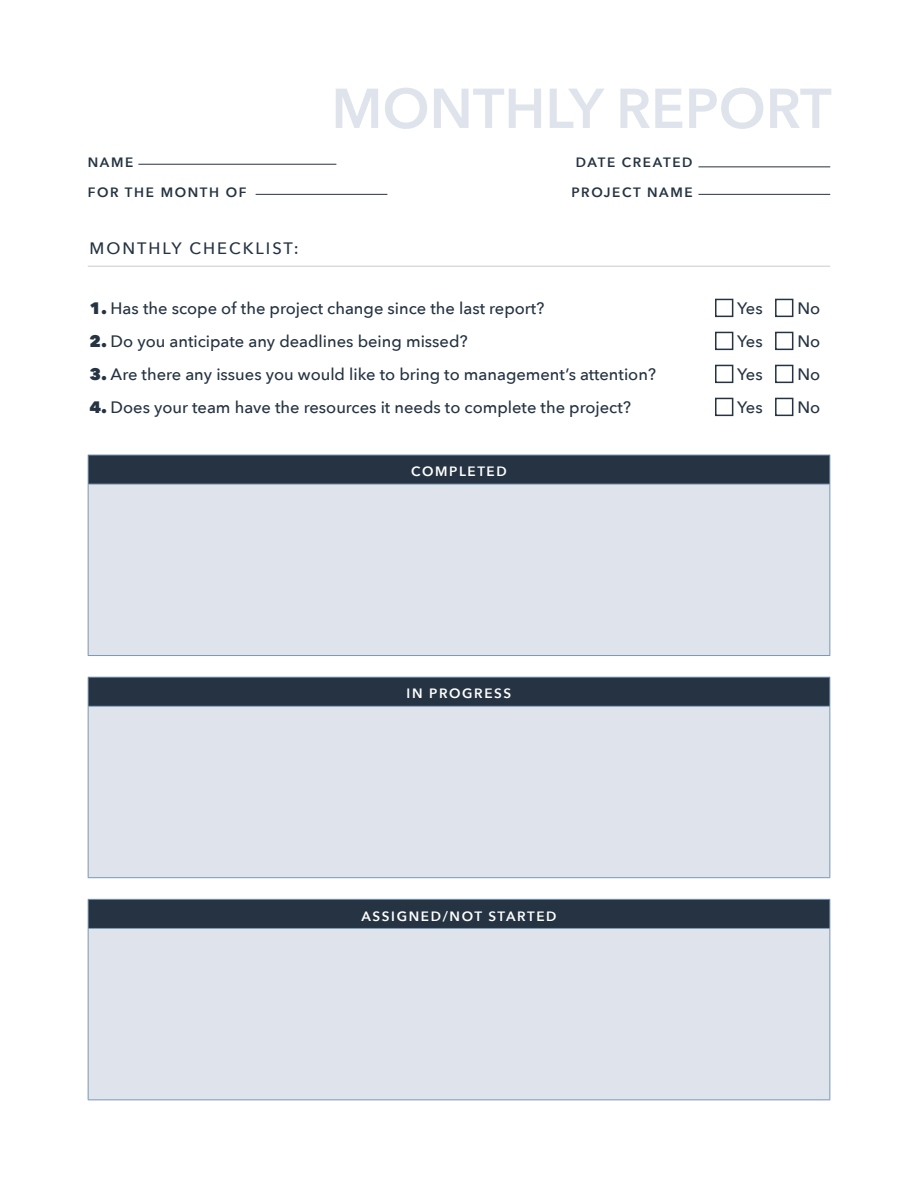
<style>
.page{position:relative;width:918px;height:1188px;background:#fff}
.page>*{position:absolute;margin:0;border:0;box-sizing:border-box;transform-origin:0 0}
.t1{font:600 55.5px "Avenir Next";color:#dfe3eb}
.t2{font:500 16.5px "Avenir Next";color:#253342}
.t3{font:500 16.5px "Avenir Next";letter-spacing:.12em;color:#253342}
.t4{font:600 13.5px "Avenir Next";letter-spacing:.12em;color:#253342}
.t5{font:600 13.5px "Avenir Next";letter-spacing:.12em;color:#fff}
.s1{font-weight:800}
</style>
<div class="page">
<div style="left:715px;top:299px;width:18px;height:18px;border:2px solid #253342"></div>
<div style="left:775px;top:299px;width:18px;height:18px;border:2px solid #253342"></div>
<div style="left:715px;top:332px;width:18px;height:18px;border:2px solid #253342"></div>
<div style="left:775px;top:332px;width:18px;height:18px;border:2px solid #253342"></div>
<div style="left:715px;top:365px;width:18px;height:18px;border:2px solid #253342"></div>
<div style="left:775px;top:365px;width:18px;height:18px;border:2px solid #253342"></div>
<div style="left:715px;top:398px;width:18px;height:18px;border:2px solid #253342"></div>
<div style="left:775px;top:398px;width:18px;height:18px;border:2px solid #253342"></div>
<hr style="left:88px;top:266px;width:742px;height:1px;background:#c8ccd0">
<div style="left:88px;top:455px;width:742px;height:29px;background:#253342"></div>
<div style="left:88px;top:484px;width:742px;height:172px;background:#dfe3eb"></div>
<hr style="left:88px;top:484px;width:1px;height:171px;background:#7c98b6">
<hr style="left:830px;top:484px;width:1px;height:171px;background:#7c98b6">
<hr style="left:88px;top:655px;width:742px;height:1px;background:#7c98b6">
<hr style="left:88px;top:455px;width:742px;height:1px;background:#7c98b6">
<svg style="left:88px;top:455px;width:1px;height:29px"></svg>
<hr style="left:88px;top:484px;width:742px;height:1px;background:#7c98b6">
<svg style="left:830px;top:455px;width:1px;height:29px"></svg>
<div style="left:88px;top:677px;width:742px;height:29px;background:#253342"></div>
<div style="left:88px;top:706px;width:742px;height:172px;background:#dfe3eb"></div>
<hr style="left:88px;top:707px;width:1px;height:170px;background:#7c98b6">
<hr style="left:830px;top:707px;width:1px;height:170px;background:#7c98b6">
<hr style="left:88px;top:877px;width:742px;height:1px;background:#7c98b6">
<hr style="left:88px;top:677px;width:742px;height:1px;background:#7c98b6">
<svg style="left:88px;top:678px;width:1px;height:28px"></svg>
<hr style="left:88px;top:706px;width:742px;height:1px;background:#7c98b6">
<svg style="left:830px;top:678px;width:1px;height:28px"></svg>
<div style="left:88px;top:899px;width:742px;height:29px;background:#253342"></div>
<div style="left:88px;top:928px;width:742px;height:172px;background:#dfe3eb"></div>
<hr style="left:88px;top:929px;width:1px;height:171px;background:#7c98b6">
<hr style="left:830px;top:929px;width:1px;height:171px;background:#7c98b6">
<hr style="left:88px;top:1100px;width:742px;height:1px;background:#7c98b6">
<hr style="left:88px;top:899px;width:742px;height:1px;background:#7c98b6">
<svg style="left:88px;top:900px;width:1px;height:28px"></svg>
<hr style="left:88px;top:928px;width:742px;height:1px;background:#7c98b6">
<svg style="left:830px;top:900px;width:1px;height:28px"></svg>
<hr style="left:698px;top:166px;width:132px;height:1px;background:#253342">
<hr style="left:698px;top:194px;width:132px;height:1px;background:#253342">
<hr style="left:256px;top:194px;width:131px;height:1px;background:#253342">
<hr style="left:138px;top:164px;width:198px;height:1px;background:#253342">
<p class="t1" style="left:331px;top:61px;width:502px">MONTHLY REPORT</p>
<p class="t4" style="left:88px;top:151px;width:47px">NAME</p>
<p class="t4" style="left:576px;top:151px;width:118px">DATE CREATED</p>
<p class="t4" style="left:88px;top:181px;width:160px">FOR THE MONTH OF</p>
<p class="t4" style="left:571px;top:181px;width:123px">PROJECT NAME</p>
<p class="t3" style="left:90px;top:234px;width:211px">MONTHLY CHECKLIST:</p>
<p class="t2" style="left:90px;top:294px;width:456px"><span class="s1">1.</span> Has the scope of the project change since the last report?</p>
<p class="t2" style="left:737px;top:294px;width:27px">Yes</p>
<p class="t2" style="left:798px;top:294px;width:24px">No</p>
<p class="t2" style="left:90px;top:327px;width:380px"><span class="s1">2.</span> Do you anticipate any deadlines being missed?</p>
<p class="t2" style="left:737px;top:327px;width:27px">Yes</p>
<p class="t2" style="left:798px;top:327px;width:24px">No</p>
<p class="t2" style="left:90px;top:360px;width:568px"><span class="s1">3.</span> Are there any issues you would like to bring to management’s attention?</p>
<p class="t2" style="left:737px;top:360px;width:27px">Yes</p>
<p class="t2" style="left:798px;top:360px;width:24px">No</p>
<p class="t2" style="left:90px;top:393px;width:543px"><span class="s1">4.</span> Does your team have the resources it needs to complete the project?</p>
<p class="t2" style="left:737px;top:393px;width:27px">Yes</p>
<p class="t2" style="left:798px;top:393px;width:24px">No</p>
<p class="t5" style="left:411px;top:460px;width:97px">COMPLETED</p>
<p class="t5" style="left:407px;top:682px;width:106px">IN PROGRESS</p>
<p class="t5" style="left:361px;top:904px;width:197px">ASSIGNED/NOT STARTED</p>
</div>
